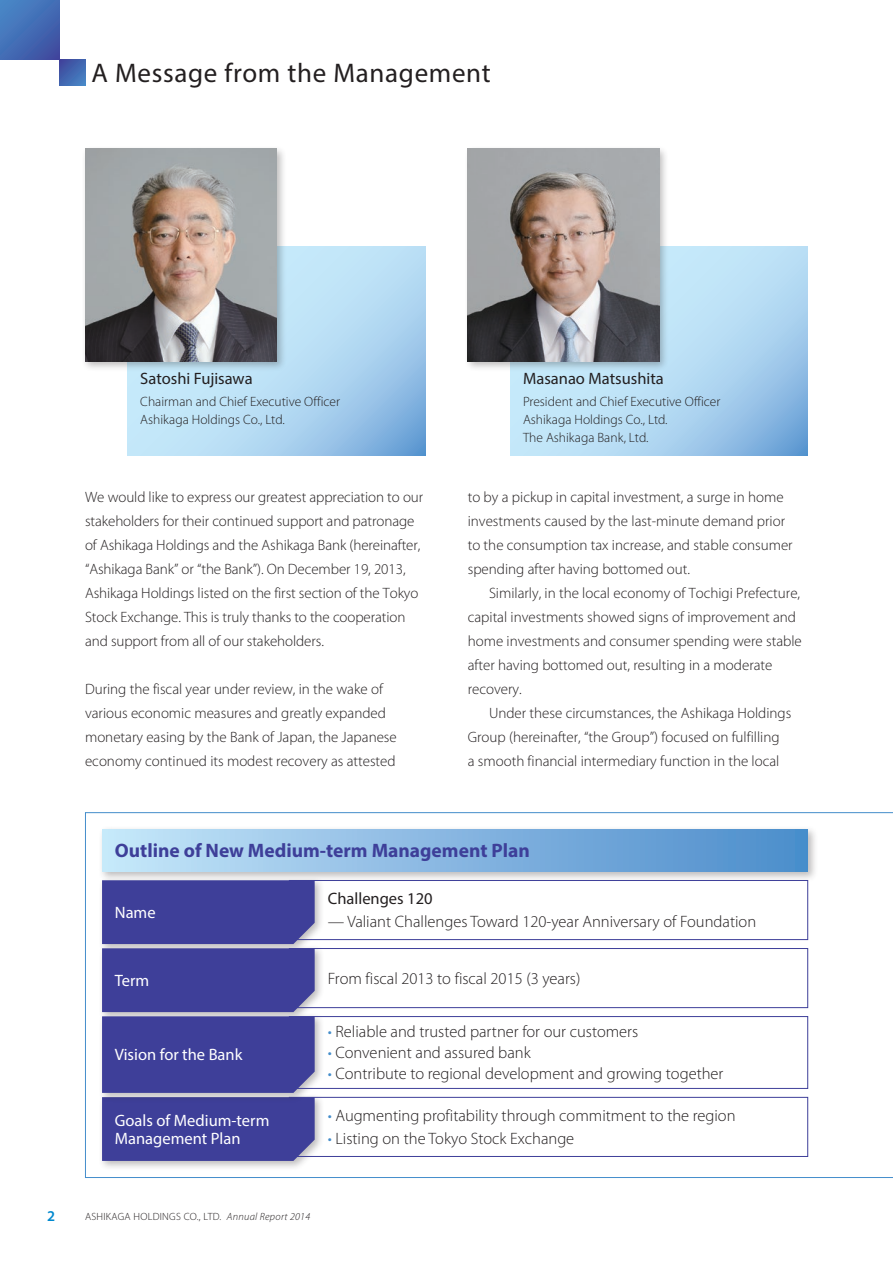
<style>
.page{position:relative;width:893px;height:1263px;background:#fff}
.page>*{position:absolute;margin:0;border:0;box-sizing:border-box;transform-origin:0 0}
.t1{font:27px "Myriad Pro";letter-spacing:.025em;color:#231f20}
.t2{font:700 19.5px "Myriad Pro";color:#3e3f99}
.t3{font:300 16.5px "Myriad Pro";color:#231f20}
.t4{font:16.5px/18px "Myriad Pro";color:#fff}
.t5{font:16.5px "Myriad Pro";color:#231f20}
.t6{font:300 15px/24px "Myriad Pro";color:#231f20}
.t7{font:600 15px "Myriad Pro";color:#0089cf}
.t8{font:300 13.5px/18px "Myriad Pro";color:#231f20}
.t9{font:300 10.5px "Myriad Pro";letter-spacing:.025em;color:#231f20}
.s1{color:#448dcb}
.s2{font-style:italic}
</style>
<div class="page">
<svg style="left:510px;top:247px;width:298px;height:208px;background:#b0d7f1"></svg>
<svg style="left:85px;top:812px;width:808px;height:366px"></svg>
<svg style="left:128px;top:247px;width:297px;height:208px;background:#b0d7f1"></svg>
<div style="left:81px;top:145px;width:205px;height:227px;background:#231f20;opacity:.3"></div>
<img style="left:85px;top:149px;width:191px;height:212px">
<div style="left:464px;top:145px;width:205px;height:227px;background:#231f20;opacity:.3"></div>
<img style="left:468px;top:149px;width:191px;height:212px">
<div style="left:98px;top:825px;width:720px;height:57px;background:#231f20;opacity:.3"></div>
<div style="left:102px;top:829px;width:706px;height:43px;background:linear-gradient(to right,#c5e5f9,#4a8bca)"></div>
<div style="left:98px;top:1093px;width:227px;height:78px;background:#231f20;opacity:.3"></div>
<div style="left:289px;top:1097px;width:519px;height:60px;border:1px solid #3e3f99"></div>
<div style="left:98px;top:876px;width:227px;height:78px;background:#231f20;opacity:.3"></div>
<div style="left:289px;top:880px;width:519px;height:60px;border:1px solid #3e3f99"></div>
<div style="left:98px;top:944px;width:227px;height:78px;background:#231f20;opacity:.3"></div>
<div style="left:289px;top:948px;width:519px;height:60px;border:1px solid #3e3f99"></div>
<div style="left:98px;top:1012px;width:227px;height:91px;background:#231f20;opacity:.3"></div>
<svg style="left:102px;top:880px;width:213px;height:281px;background:#47489c"></svg>
<div style="left:289px;top:1016px;width:519px;height:73px;border:1px solid #3e3f99"></div>
<svg style="left:0;top:0;width:60px;height:60px;background:#436bb4"></svg>
<svg style="left:60px;top:60px;width:25px;height:25px"></svg>
<h1 class="t1" style="left:91px;top:56px;width:401px">A Message from the Management</h1>
<p class="t5" style="left:140px;top:368px;width:114px">Satoshi Fujisawa</p>
<p class="t8" style="left:140px;top:392px;width:201px">Chairman and Chief Executive Officer<br>Ashikaga Holdings Co., Ltd.</p>
<p class="t5" style="left:523px;top:368px;width:142px">Masanao Matsushita</p>
<p class="t8" style="left:523px;top:392px;width:199px">President and Chief Executive Officer<br>Ashikaga Holdings Co., Ltd.<br>The Ashikaga Bank, Ltd.</p>
<p class="t6" style="left:85px;top:484px;width:340px">We would like to express our greatest appreciation to our stakeholders for their continued support and patronage of Ashikaga Holdings and the Ashikaga Bank (hereinafter, “Ashikaga Bank” or “the Bank”). On December 19, 2013, Ashikaga Holdings listed on the first section of the Tokyo Stock Exchange. This is truly thanks to the cooperation and support from all of our stakeholders.</p>
<p class="t6" style="left:85px;top:676px;width:313px">During the fiscal year under review, in the wake of various economic measures and greatly expanded monetary easing by the Bank of Japan, the Japanese economy continued its modest recovery as attested</p>
<p class="t6" style="left:468px;top:484px;width:326px">to by a pickup in capital investment, a surge in home investments caused by the last-minute demand prior to the consumption tax increase, and stable consumer spending after having bottomed out.</p>
<p class="t6" style="left:468px;top:580px;width:336px;text-indent:21px">Similarly, in the local economy of Tochigi Prefecture, capital investments showed signs of improvement and home investments and consumer spending were stable after having bottomed out, resulting in a moderate recovery.</p>
<p class="t6" style="left:468px;top:700px;width:325px;text-indent:21px">Under these circumstances, the Ashikaga Holdings<br>Group (hereinafter, “the Group”) focused on fulfilling<br>a smooth financial intermediary function in the local</p>
<h2 class="t2" style="left:115px;top:838px;width:416px">Outline of New Medium-term Management Plan</h2>
<p class="t4" style="left:115px;top:903px;width:42px">Name</p>
<p class="t5" style="left:328px;top:889px;width:106px">Challenges 120</p>
<p class="t3" style="left:328px;top:911px;width:430px">— Valiant Challenges Toward 120-year Anniversary of Foundation</p>
<p class="t4" style="left:115px;top:971px;width:36px">Term</p>
<p class="t3" style="left:328px;top:968px;width:254px">From fiscal 2013 to fiscal 2015 (3 years)</p>
<p class="t4" style="left:115px;top:1045px;width:129px">Vision for the Bank</p>
<p class="t3" style="left:328px;top:1021px;width:312px"><span class="s1">•</span> Reliable and trusted partner for our customers</p>
<p class="t3" style="left:328px;top:1042px;width:204px"><span class="s1">•</span> Convenient and assured bank</p>
<p class="t3" style="left:328px;top:1063px;width:397px"><span class="s1">•</span> Contribute to regional development and growing together</p>
<p class="t4" style="left:115px;top:1111px;width:156px">Goals of Medium-term<br>Management Plan</p>
<p class="t3" style="left:328px;top:1106px;width:409px"><span class="s1">•</span> Augmenting profitability through commitment to the region</p>
<p class="t3" style="left:328px;top:1128px;width:248px"><span class="s1">•</span> Listing on the Tokyo Stock Exchange</p>
<p class="t7" style="left:47px;top:1207px;width:10px">2</p>
<p class="t9" style="left:85px;top:1210px;width:227px">ASHIKAGA HOLDINGS CO., LTD. <span class="s2">Annual Report 2014</span></p>
</div>
